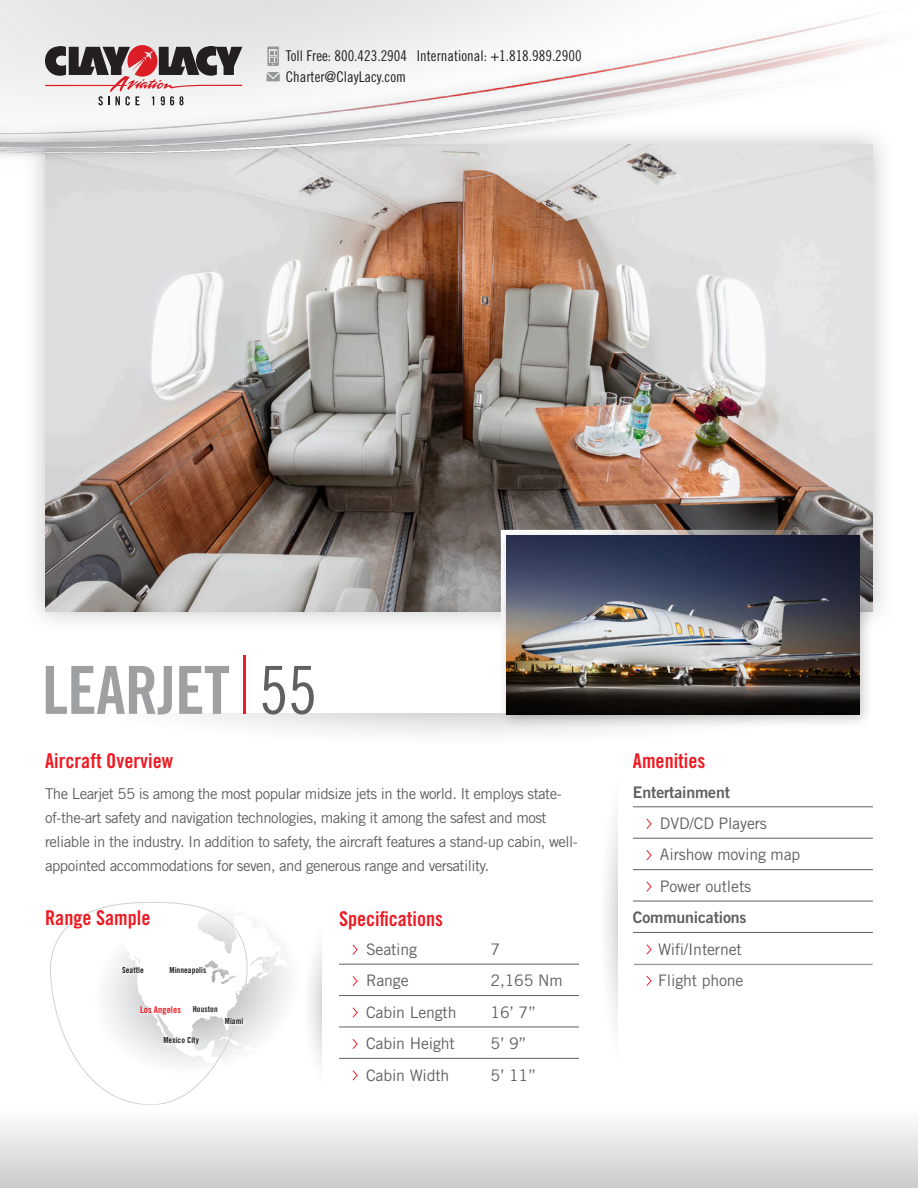
<style>
.page{position:relative;width:918px;height:1188px;background:#fff}
.page>*{position:absolute;margin:0;border:0;box-sizing:border-box;transform-origin:0 0}
.Make_Model_-_page_1{font:66.3px "Trade Gothic LT Std Bd Cn 20";letter-spacing:-.01em;color:#9ea0a2}
.Heading_-_Red{font:20.4px "Trade Gothic LT Std Bd Cn 20";color:#ed1c24}
.Specs_-_rule{font:15.9px "Trade Gothic LT Std";letter-spacing:-.01em;color:#5f6062}
.Specs_-_NO_rule{font:15.9px "Trade Gothic LT Std";letter-spacing:-.01em;color:#5f6062}
.Specs_-_Sub_Heading{font:15.9px "Trade Gothic LT Std Bd 2";letter-spacing:-.01em;color:#5f6062}
.Body-plain{font:15px/24px "Trade Gothic LT Std";letter-spacing:-.035em;color:#5f6062}
.subhead{font:14.85px "Trade Gothic LT Std Cn 18";color:#231f20}
.t1{font:9.3px "Trade Gothic LT Std Bd Cn 20";letter-spacing:.01em;color:#ed1c24}
.t2{font:8.25px "Trade Gothic LT Std Bd Cn 20";letter-spacing:.01em;color:#231f20}
.s1{font-family:"Trade Gothic LT Std Cn 18";color:#5f6062}
</style>
<div class="page">
<svg style="left:248px;top:924px;width:74px;height:142px"></svg>
<svg style="left:50px;top:902px;width:198px;height:203px"></svg>
<img style="left:120px;top:964px;width:127px;height:85px">
<div style="left:22px;top:122px;width:874px;height:513px;background:#57585a;opacity:.35"></div>
<img style="left:45px;top:207px;width:828px;height:405px">
<img style="left:0;top:0;width:896px;height:207px">
<div style="left:0;top:1105px;width:918px;height:83px;background:linear-gradient(to bottom,#fff,#cbcacb)"></div>
<svg style="left:301px;top:924px;width:20px;height:142px"></svg>
<hr style="left:339px;top:964px;width:240px;height:1px;background:#5f6062">
<hr style="left:339px;top:995px;width:240px;height:1px;background:#5f6062">
<hr style="left:339px;top:1027px;width:240px;height:1px;background:#5f6062">
<hr style="left:339px;top:1058px;width:240px;height:1px;background:#5f6062">
<svg style="left:353px;top:945px;width:5px;height:10px"></svg>
<svg style="left:353px;top:976px;width:5px;height:10px"></svg>
<svg style="left:353px;top:1007px;width:5px;height:11px"></svg>
<svg style="left:353px;top:1039px;width:5px;height:10px"></svg>
<svg style="left:353px;top:1070px;width:5px;height:11px"></svg>
<svg style="left:45px;top:45px;width:197px;height:60px"></svg>
<svg style="left:267px;top:46px;width:12px;height:20px"></svg>
<svg style="left:267px;top:72px;width:13px;height:9px"></svg>
<div style="left:498px;top:527px;width:376px;height:202px;background:#231f20;opacity:.25"></div>
<img style="left:507px;top:536px;width:352px;height:178px">
<svg style="left:182px;top:714px;width:692px;height:20px"></svg>
<hr style="left:243px;top:655px;width:2px;height:59px;background:#ed1c24">
<svg style="left:606px;top:817px;width:11px;height:207px"></svg>
<hr style="left:633px;top:806px;width:240px;height:1px;background:#5f6062">
<hr style="left:633px;top:838px;width:240px;height:1px;background:#5f6062">
<hr style="left:633px;top:869px;width:240px;height:1px;background:#5f6062">
<hr style="left:633px;top:901px;width:240px;height:1px;background:#5f6062">
<hr style="left:633px;top:932px;width:240px;height:1px;background:#5f6062">
<svg style="left:646px;top:819px;width:6px;height:10px"></svg>
<svg style="left:646px;top:850px;width:6px;height:10px"></svg>
<svg style="left:646px;top:881px;width:6px;height:11px"></svg>
<svg style="left:646px;top:944px;width:6px;height:11px"></svg>
<svg style="left:646px;top:976px;width:6px;height:10px"></svg>
<hr style="left:634px;top:964px;width:239px;height:1px;background:#9ea0a2">
<p class="subhead" style="left:286px;top:47px;width:297px">Toll Free: 800.423.2904 International: +1.818.989.2900</p>
<p class="subhead" style="left:286px;top:68px;width:122px">Charter@ClayLacy.com</p>
<p class="Make_Model_-_page_1" style="left:42px;top:650px;width:276px">LEARJET <span class="s1">55</span></p>
<p class="Heading_-_Red" style="left:45px;top:749px;width:130px">Aircraft Overview</p>
<p class="Body-plain" style="left:45px;top:782px;width:534px">The Learjet 55 is among the most popular midsize jets in the world. It employs state&shy;of-the-art safety and navigation technologies, making it among the safest and most reliable in the industry. In addition to safety, the aircraft features a stand-up cabin, well&shy;appointed accommodations for seven, and generous range and versatility.</p>
<p class="Heading_-_Red" style="left:45px;top:906px;width:107px">Range Sample</p>
<p class="Heading_-_Red" style="left:339px;top:906px;width:106px">Specifications</p>
<p class="Specs_-_rule" style="left:366px;top:940px;width:53px">Seating</p>
<p class="Specs_-_rule" style="left:491px;top:940px;width:11px">7</p>
<p class="Specs_-_rule" style="left:366px;top:971px;width:44px">Range</p>
<p class="Specs_-_rule" style="left:491px;top:971px;width:74px">2,165 Nm</p>
<p class="Specs_-_rule" style="left:366px;top:1002px;width:92px">Cabin Length</p>
<p class="Specs_-_rule" style="left:491px;top:1002px;width:47px">16’ 7”</p>
<p class="Specs_-_rule" style="left:366px;top:1034px;width:90px">Cabin Height</p>
<p class="Specs_-_rule" style="left:491px;top:1034px;width:38px">5’ 9”</p>
<p class="Specs_-_NO_rule" style="left:366px;top:1065px;width:85px">Cabin Width</p>
<p class="Specs_-_NO_rule" style="left:491px;top:1065px;width:47px">5’ 11”</p>
<p class="t2" style="left:122px;top:965px;width:23px">Seattle</p>
<p class="t2" style="left:170px;top:965px;width:38px">Minneapolis</p>
<p class="t1" style="left:140px;top:1004px;width:42px">Los Angeles</p>
<p class="t2" style="left:193px;top:1005px;width:26px">Houston</p>
<p class="t2" style="left:225px;top:1016px;width:20px">Miami</p>
<p class="t2" style="left:163px;top:1035px;width:37px">Mexico City</p>
<p class="Heading_-_Red" style="left:633px;top:749px;width:74px">Amenities</p>
<p class="Specs_-_Sub_Heading" style="left:633px;top:782px;width:99px">Entertainment</p>
<p class="Specs_-_rule" style="left:660px;top:814px;width:109px">DVD/CD Players</p>
<p class="Specs_-_rule" style="left:660px;top:845px;width:142px">Airshow moving map</p>
<p class="Specs_-_rule" style="left:660px;top:876px;width:93px">Power outlets</p>
<p class="Specs_-_Sub_Heading" style="left:633px;top:908px;width:115px">Communications</p>
<p class="Specs_-_NO_rule" style="left:658px;top:939px;width:85px">Wifi/Internet</p>
<p class="Specs_-_NO_rule" style="left:658px;top:971px;width:87px">Flight phone</p>
</div>
